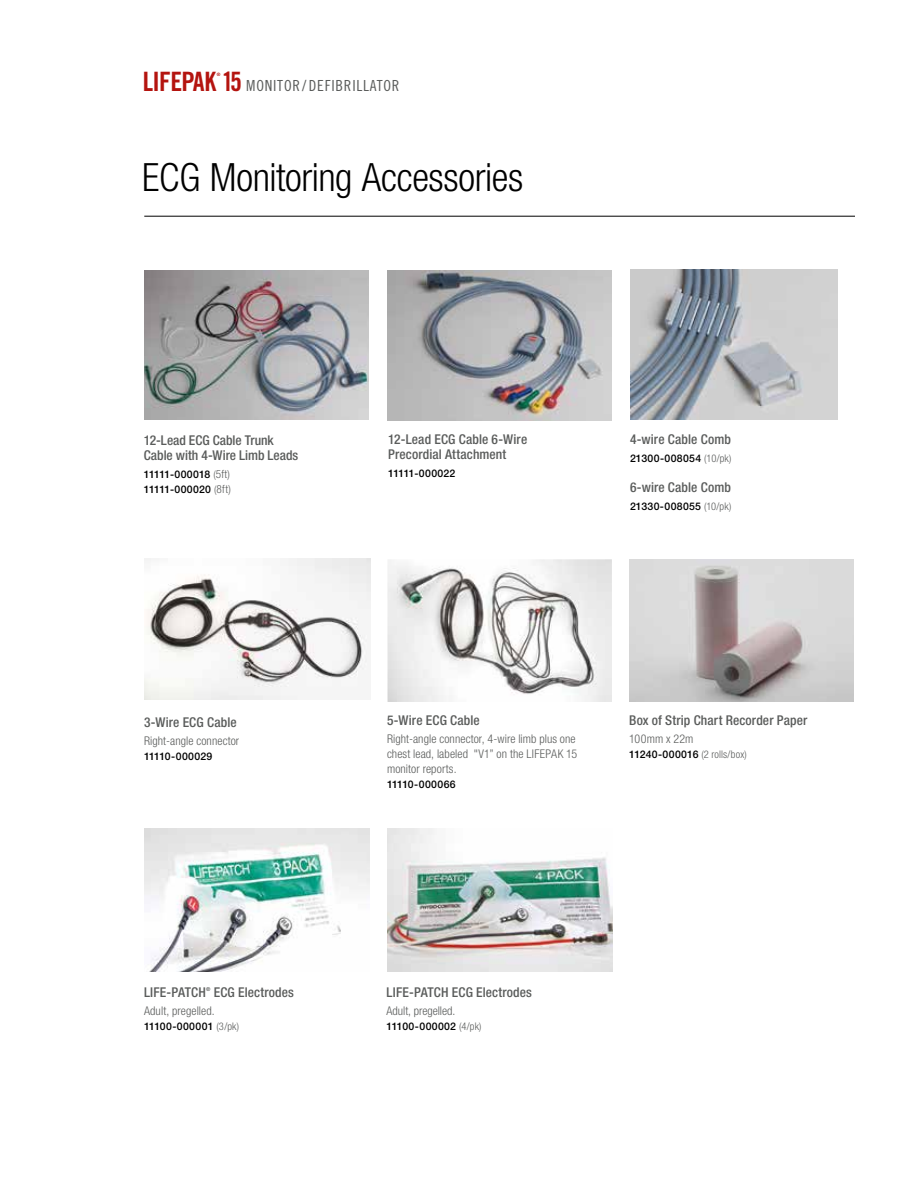
<style>
.page{position:relative;width:918px;height:1188px;background:#fff}
.page>*{position:absolute;margin:0;border:0;box-sizing:border-box;transform-origin:0 0}
.t1{font:300 condensed 39px "Helvetica Neue LT Std";letter-spacing:-.01em;color:#000}
.t2{font:26.7px "Trade Gothic LT Std Bd Cn 20";letter-spacing:-.025em;color:#b4140f}
.t3{font:15.3px "Trade Gothic LT Std Cn 18";letter-spacing:.05em;color:#5a5c5b}
.t4{font:500 condensed 13.5px/15px "Helvetica Neue LT Std";letter-spacing:.01em;color:#5a5c5b}
.t5{font:300 condensed 12px/15px "Helvetica Neue LT Std";letter-spacing:.005em;color:#5a5c5b}
.t6{font:500 10.5px "Helvetica Neue LT Std";letter-spacing:.025em;color:#000}
.t7{font:500 10.5px/15px "Helvetica Neue LT Std";letter-spacing:-.015em;color:#000}
.t8{font:500 condensed 5.4px "Helvetica Neue LT Std";color:#5a5c5b}
.t9{font:4.65px "Trade Gothic LT Std Bd Cn 20";color:#b4140f}
.s1{font-family:"Trade Gothic LT Std Bd Cn 20";font-size:26.7px;color:#b4140f}
.s2{font-weight:300;font-stretch:condensed;color:#5a5c5b}
.s3{font-weight:300;font-stretch:condensed;font-size:11.25px;color:#5a5c5b}
</style>
<div class="page">
<hr style="left:144px;top:216px;width:711px;height:1px;background:#000">
<img style="left:387px;top:559px;width:225px;height:143px">
<img style="left:144px;top:828px;width:225px;height:144px">
<img style="left:387px;top:828px;width:225px;height:144px">
<img style="left:144px;top:270px;width:224px;height:150px">
<img style="left:387px;top:270px;width:225px;height:150px">
<img style="left:631px;top:270px;width:206px;height:150px">
<img style="left:144px;top:559px;width:226px;height:141px">
<img style="left:629px;top:559px;width:224px;height:143px">
<h2 class="t2" style="left:143px;top:66px;width:75px">LIFEPAK</h2>
<p class="t9" style="left:217px;top:71px;width:5px">®</p>
<p class="t3" style="left:222px;top:77px;width:179px"><span class="s1">15</span> MONITOR/DEFIBRILLATOR</p>
<h1 class="t1" style="left:142px;top:154px;width:383px">ECG Monitoring Accessories</h1>
<p class="t4" style="left:144px;top:432px;width:156px">12-Lead ECG Cable Trunk<br>Cable with 4-Wire Limb Leads</p>
<p class="t7" style="left:144px;top:467px;width:89px">11111-000018 <span class="s2">(</span><span class="s3">5ft)<br></span>11111-000020 <span class="s2">(</span><span class="s3">8ft)</span></p>
<p class="t4" style="left:144px;top:714px;width:94px">3-Wire ECG Cable</p>
<p class="t5" style="left:144px;top:733px;width:97px">Right-angle connector</p>
<p class="t6" style="left:144px;top:750px;width:70px">11110-000029</p>
<p class="t4" style="left:144px;top:984px;width:64px">LIFE-PATCH</p>
<p class="t8" style="left:206px;top:986px;width:6px">®</p>
<p class="t4" style="left:214px;top:984px;width:82px">ECG Electrodes</p>
<p class="t5" style="left:144px;top:1003px;width:72px">Adult, pregelled.</p>
<p class="t6" style="left:144px;top:1020px;width:97px">11100-000001 <span class="s2">(3/pk)</span></p>
<p class="t4" style="left:388px;top:432px;width:141px">12-Lead ECG Cable 6-Wire<br>Precordial Attachment</p>
<p class="t6" style="left:388px;top:467px;width:69px">11111-000022</p>
<p class="t4" style="left:630px;top:432px;width:102px">4-wire Cable Comb</p>
<p class="t6" style="left:630px;top:452px;width:103px">21300-008054 <span class="s2">(10/pk)</span></p>
<p class="t4" style="left:630px;top:480px;width:103px">6-wire Cable Comb</p>
<p class="t6" style="left:630px;top:500px;width:103px">21330-008055 <span class="s2">(10/pk)</span></p>
<p class="t4" style="left:387px;top:712px;width:94px">5-Wire ECG Cable</p>
<p class="t5" style="left:387px;top:731px;width:192px">Right-angle connector, 4-wire limb plus one chest lead, labeled "V1” on the LIFEPAK 15 monitor reports.</p>
<p class="t6" style="left:387px;top:778px;width:70px">11110-000066</p>
<p class="t4" style="left:629px;top:712px;width:180px">Box of Strip Chart Recorder Paper</p>
<p class="t5" style="left:629px;top:731px;width:66px">100mm x 22m</p>
<p class="t6" style="left:629px;top:748px;width:119px">11240-000016 <span class="s2">(2 rolls/box)</span></p>
<p class="t4" style="left:387px;top:984px;width:147px">LIFE-PATCH ECG Electrodes</p>
<p class="t5" style="left:387px;top:1003px;width:70px">Adult, pregelled.</p>
<p class="t6" style="left:387px;top:1020px;width:97px">11100-000002 <span class="s2">(4/pk)</span></p>
</div>
